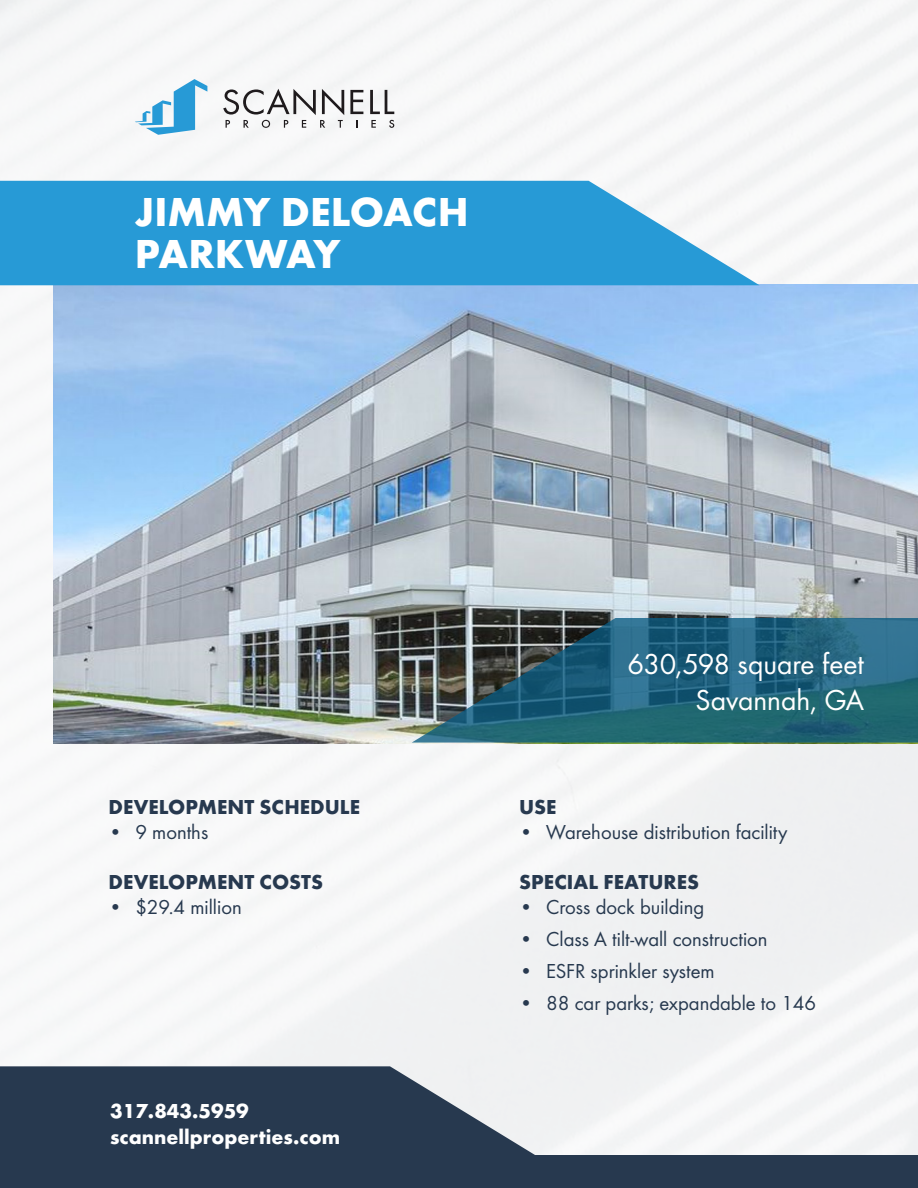
<style>
.page{position:relative;width:918px;height:1188px;background:#fff}
.page>*{position:absolute;margin:0;border:0;box-sizing:border-box;transform-origin:0 0}
.t1{font:700 42px/42px "Futura";color:#fff}
.t2{font:30px "Futura Boo";color:#fff}
.t3{font:21px "Futura Boo";color:#27394f}
.t4{font:700 21px "Futura";color:#27394f}
.t5{font:700 21px "Futura";color:#fff}
</style>
<div class="page">
<div style="left:0;top:0;width:918px;height:1156px;background:#f6f6f7"></div>
<img style="left:54px;top:285px;width:864px;height:458px">
<div style="left:0;top:1156px;width:918px;height:32px;background:#27394f"></div>
<svg style="left:412px;top:618px;width:506px;height:125px"></svg>
<svg style="left:350px;top:90px;width:13px;height:24px"></svg>
<svg style="left:370px;top:90px;width:24px;height:24px"></svg>
<svg style="left:223px;top:89px;width:121px;height:39px"></svg>
<svg style="left:371px;top:120px;width:5px;height:8px"></svg>
<svg style="left:389px;top:120px;width:5px;height:8px"></svg>
<svg style="left:135px;top:79px;width:72px;height:56px"></svg>
<svg style="left:0;top:181px;width:760px;height:104px;fill:#279ad6"></svg>
<svg style="left:0;top:1066px;width:539px;height:90px;fill:#27394f"></svg>
<p class="t1" style="left:135px;top:188px;width:335px">JIMMY DELOACH<br>PARKWAY</p>
<p class="t4" style="left:108px;top:792px;width:253px">DEVELOPMENT SCHEDULE</p>
<p class="t3" style="left:108px;top:819px;width:102px">• 9 months</p>
<p class="t4" style="left:108px;top:867px;width:216px">DEVELOPMENT COSTS</p>
<p class="t3" style="left:108px;top:895px;width:135px">• $29.4 million</p>
<p class="t5" style="left:110px;top:1096px;width:140px">317.843.5959</p>
<p class="t5" style="left:110px;top:1122px;width:231px">scannellproperties.com</p>
<p class="t2" style="left:627px;top:646px;width:238px">630,598 square feet</p>
<p class="t2" style="left:696px;top:682px;width:170px">Savannah, GA</p>
<p class="t4" style="left:519px;top:792px;width:39px">USE</p>
<p class="t3" style="left:519px;top:819px;width:270px">• Warehouse distribution facility</p>
<p class="t4" style="left:519px;top:867px;width:181px">SPECIAL FEATURES</p>
<p class="t3" style="left:519px;top:895px;width:187px">• Cross dock building</p>
<p class="t3" style="left:519px;top:927px;width:250px">• Class A tilt-wall construction</p>
<p class="t3" style="left:519px;top:959px;width:197px">• ESFR sprinkler system</p>
<p class="t3" style="left:519px;top:991px;width:298px">• 88 car parks; expandable to 146</p>
</div>
